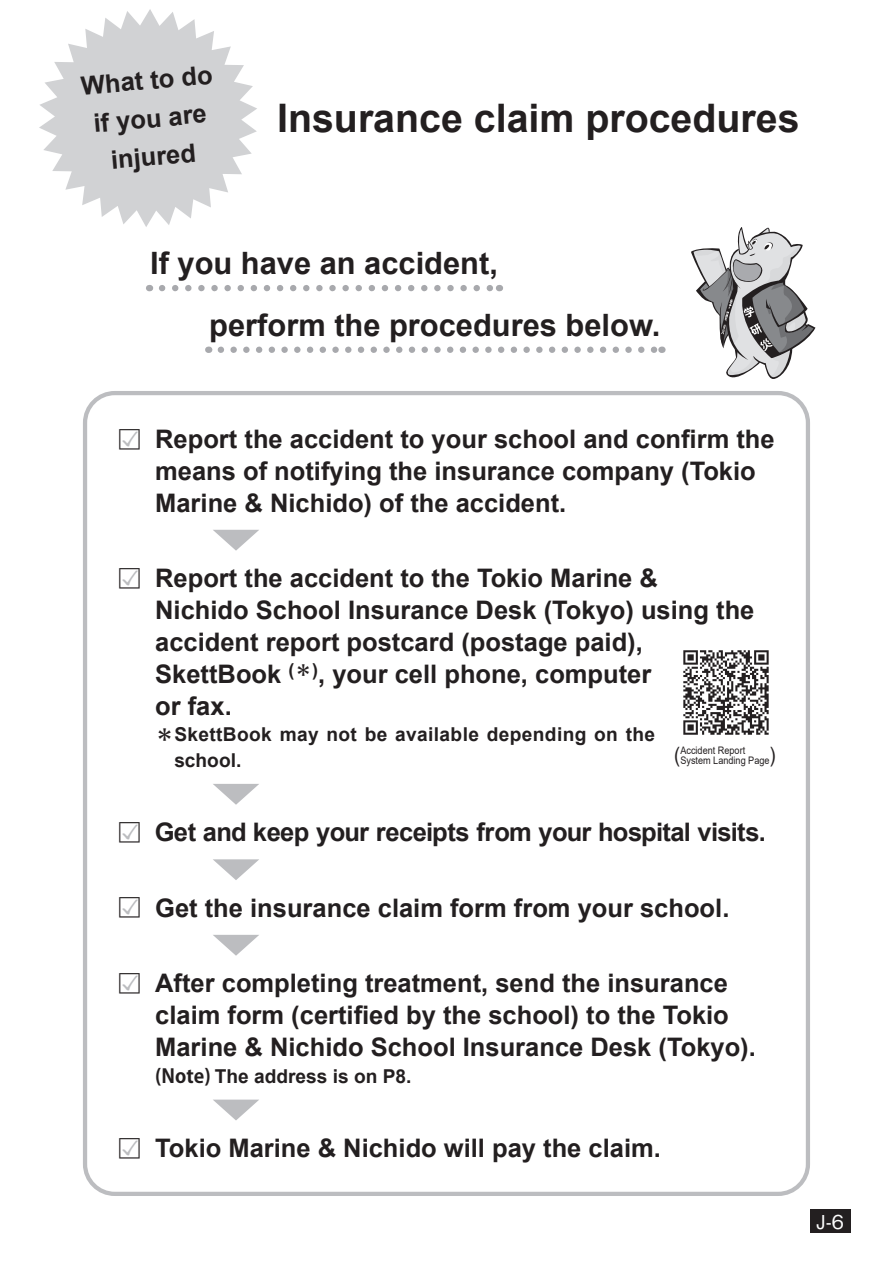
<style>
.page{position:relative;width:893px;height:1263px;background:#fff}
.page>*{position:absolute;margin:0;border:0;box-sizing:border-box;transform-origin:0 0}
.t1{font:700 39.3px "Arial";color:#231f20}
.t2{font:34.05px "UD Shin Go Pr 6 N";color:#bcbdc0;scale:1.5 1}
.t3{font:700 30.9px/61.7px "Arial";color:#231f20}
.t4{font:700 25.5px/32px "Arial";color:#231f20}
.t5{font:700 25.5px "Arial";letter-spacing:-.025em;color:#231f20}
.t6{font:700 19.2px/25.5px "Arial";letter-spacing:.02em;color:#231f20}
.t7{font:700 19.2px "Arial";color:#231f20}
.t8{font:500 19.2px "Gothic BBB Pr 6 N";color:#fff}
.t9{font:10.35px/10.4px "Arial";color:#231f20;scale:.88 1}
.s1{font-family:"Koz Go Pr 6 N"}
.s2{font-family:"Koz Go Pr 6 N";color:#bcbdc0}
.s3{font-size:20.7px}
</style>
<div class="page">
<svg style="left:39px;top:9px;width:218px;height:218px;fill:#d1d2d4"></svg>
<div style="left:83px;top:391px;width:727px;height:805px;border:4px solid #bcbdc0;border-radius:30px"></div>
<svg style="left:691px;top:227px;width:124px;height:152px"></svg>
<svg style="left:162px;top:285px;width:330px;height:6px"></svg>
<svg style="left:221px;top:347px;width:434px;height:6px"></svg>
<div style="left:810px;top:1209px;width:40px;height:24px;background:#231f20"></div>
<img style="left:683px;top:650px;width:86px;height:85px">
<p class="t4" style="left:80px;top:67px;width:133px;line-height:38.2px;text-align:center;rotate:-5deg">What to do if you are injured</p>
<h1 class="t1" style="left:277px;top:91px;width:524px">Insurance claim procedures</h1>
<p class="t3" style="left:209px;top:233px;width:453px;text-indent:-59px">If you have an accident,<br>perform the procedures below.</p>
<p class="t4" style="left:155px;top:423px;width:621px;text-indent:-38px"><span class="s1">□</span><span class="s2">✓</span> Report the accident to your school and confirm the means of notifying the insurance company (Tokio<br>Marine &amp; Nichido) of the accident.</p>
<h2 class="t2" style="left:210px;top:511px;width:36px">▼</h2>
<p class="t4" style="left:155px;top:563px;width:601px;text-indent:-38px"><span class="s1">□</span><span class="s2">✓</span> Report the accident to the Tokio Marine &amp; Nichido School Insurance Desk (Tokyo) using the accident report postcard (postage paid), SkettBook <sup>(</sup><sup>＊</sup><sup>)</sup>, your cell phone, computer<br>or fax.</p>
<p class="t6" style="left:174px;top:722px;width:482px;text-indent:-19px"><span class="s1">＊</span>SkettBook may not be available depending on the school.</p>
<h2 class="t2" style="left:210px;top:765px;width:36px">▼</h2>
<p class="t5" style="left:117px;top:814px;width:650px"><span class="s1">□</span><span class="s2">✓</span> Get and keep your receipts from your hospital visits.</p>
<h2 class="t2" style="left:210px;top:841px;width:36px">▼</h2>
<p class="t4" style="left:117px;top:892px;width:614px"><span class="s1">□</span><span class="s2">✓</span> Get the insurance claim form from your school.</p>
<h2 class="t2" style="left:210px;top:916px;width:36px">▼</h2>
<p class="t4" style="left:155px;top:968px;width:602px;text-indent:-38px"><span class="s1">□</span><span class="s2">✓</span> After completing treatment, send the insurance claim form (certified by the school) to the Tokio<br>Marine &amp; Nichido School Insurance Desk (Tokyo).</p>
<p class="t7" style="left:155px;top:1062px;width:258px"><span class="s1">(Note)</span> The address is on P8.</p>
<h2 class="t2" style="left:210px;top:1081px;width:36px">▼</h2>
<p class="t4" style="left:117px;top:1132px;width:545px"><span class="s1">□</span><span class="s2">✓</span> Tokio Marine &amp; Nichido will pay the claim.</p>
<p class="t9" style="left:680px;top:745px;width:110px;text-indent:-6px"><span class="s3">(</span>Accident Report<br>System Landing Page<span class="s3">)</span></p>
<p class="t8" style="left:816px;top:1206px;width:29px">J-6</p>
</div>
